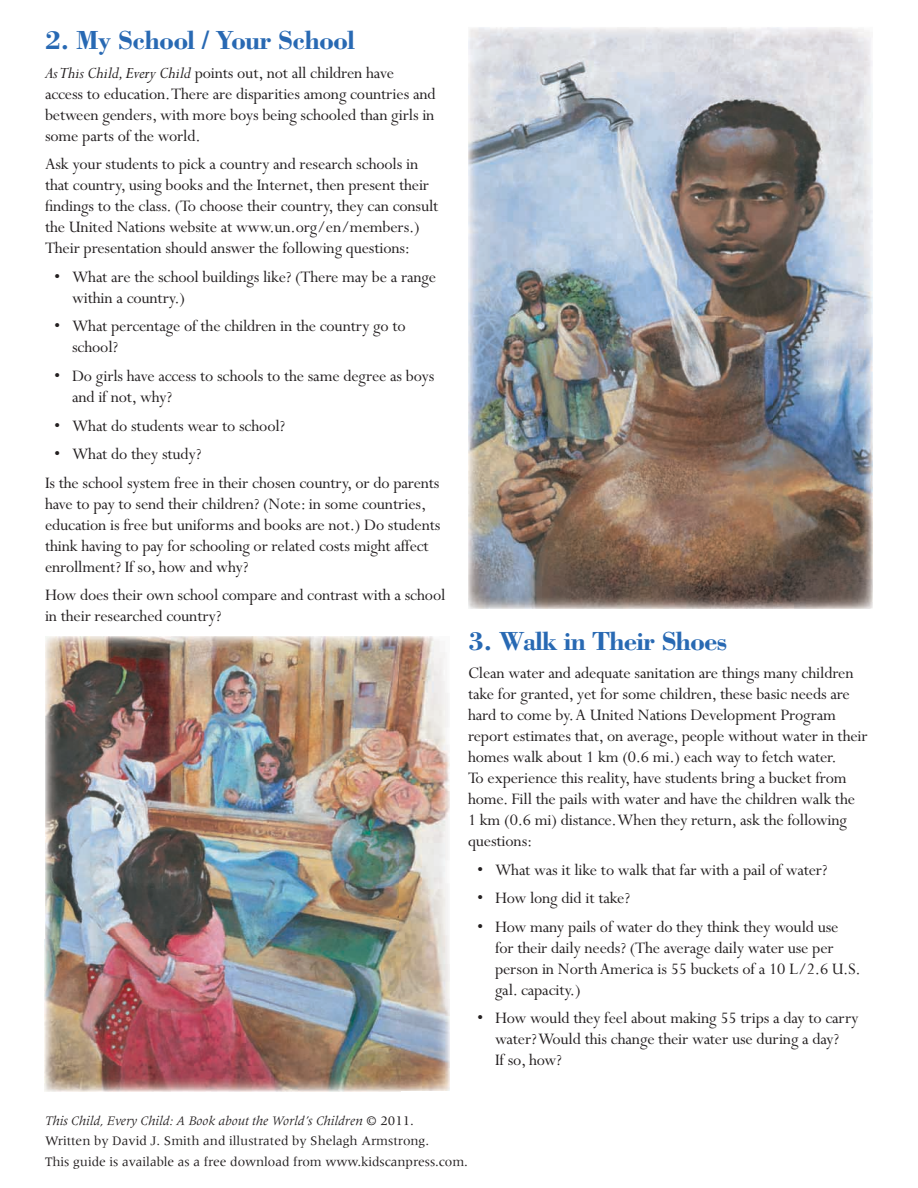
<style>
.page{position:relative;width:918px;height:1188px;background:#fff}
.page>*{position:absolute;margin:0;border:0;box-sizing:border-box;transform-origin:0 0}
.t1{font:700 27px "Bodoni";letter-spacing:-.03em;color:#2869b3}
.t2{font:18px/21px "Perpetua";letter-spacing:-.01em;color:#231f20}
.t3{font:13.5px/20.2px "Meridien";letter-spacing:-.005em;color:#231f20}
.s1{font-style:italic}
</style>
<div class="page">
<img style="left:468px;top:27px;width:405px;height:582px">
<img style="left:44px;top:637px;width:406px;height:454px">
<h1 class="t1" style="left:45px;top:23px;width:312px">2. My School / Your School</h1>
<p class="t2" style="left:45px;top:63px;width:392px"><span class="s1">As This Child, Every Child</span> points out, not all children have access to education. There are disparities among countries and between genders, with more boys being schooled than girls in some parts of the world.</p>
<p class="t2" style="left:45px;top:154px;width:395px">Ask your students to pick a country and research schools in that country, using books and the Internet, then present their findings to the class. (To choose their country, they can consult the United Nations website at www.un.org/en/members.)<br>Their presentation should answer the following questions:</p>
<p class="t2" style="left:72px;top:267px;width:366px;text-indent:-18px">• What are the school buildings like? (There may be a range within a country.)</p>
<p class="t2" style="left:72px;top:316px;width:335px;text-indent:-18px">• What percentage of the children in the country go to school?</p>
<p class="t2" style="left:72px;top:366px;width:364px;text-indent:-18px">• Do girls have access to schools to the same degree as boys and if not, why?</p>
<p class="t2" style="left:54px;top:416px;width:233px">• What do students wear to school?</p>
<p class="t2" style="left:45px;top:440px;width:396px;line-height:28.5px;text-indent:9px">• What do they study?<br>Is the school system free in their chosen country, or do parents</p>
<p class="t2" style="left:45px;top:494px;width:397px">have to pay to send their children? (Note: in some countries, education is free but uniforms and books are not.) Do students think having to pay for schooling or related costs might affect enrollment? If so, how and why?</p>
<p class="t2" style="left:45px;top:585px;width:402px">How does their own school compare and contrast with a school in their researched country?</p>
<h1 class="t1" style="left:468px;top:624px;width:261px">3. Walk in Their Shoes</h1>
<p class="t2" style="left:468px;top:663px;width:401px">Clean water and adequate sanitation are things many children take for granted, yet for some children, these basic needs are hard to come by. A United Nations Development Program report estimates that, on average, people without water in their homes walk about 1 km (0.6 mi.) each way to fetch water.<br>To experience this reality, have students bring a bucket from home. Fill the pails with water and have the children walk the 1 km (0.6 mi) distance. When they return, ask the following questions:</p>
<p class="t2" style="left:477px;top:860px;width:352px">• What was it like to walk that far with a pail of water?</p>
<p class="t2" style="left:477px;top:888px;width:154px">• How long did it take?</p>
<p class="t2" style="left:495px;top:917px;width:367px;text-indent:-18px">• How many pails of water do they think they would use for their daily needs? (The average daily water use per person in North America is 55 buckets of a 10 L/2.6 U.S. gal. capacity.)</p>
<p class="t2" style="left:495px;top:1008px;width:365px;text-indent:-18px">• How would they feel about making 55 trips a day to carry water? Would this change their water use during a day?<br>If so, how?</p>
<p class="t3" style="left:45px;top:1111px;width:425px"><span class="s1">This Child, Every Child: A Book about the World’s Children</span> © 2011.<br>Written by David J. Smith and illustrated by Shelagh Armstrong.<br>This guide is available as a free download from www.kidscanpress.com.</p>
</div>
